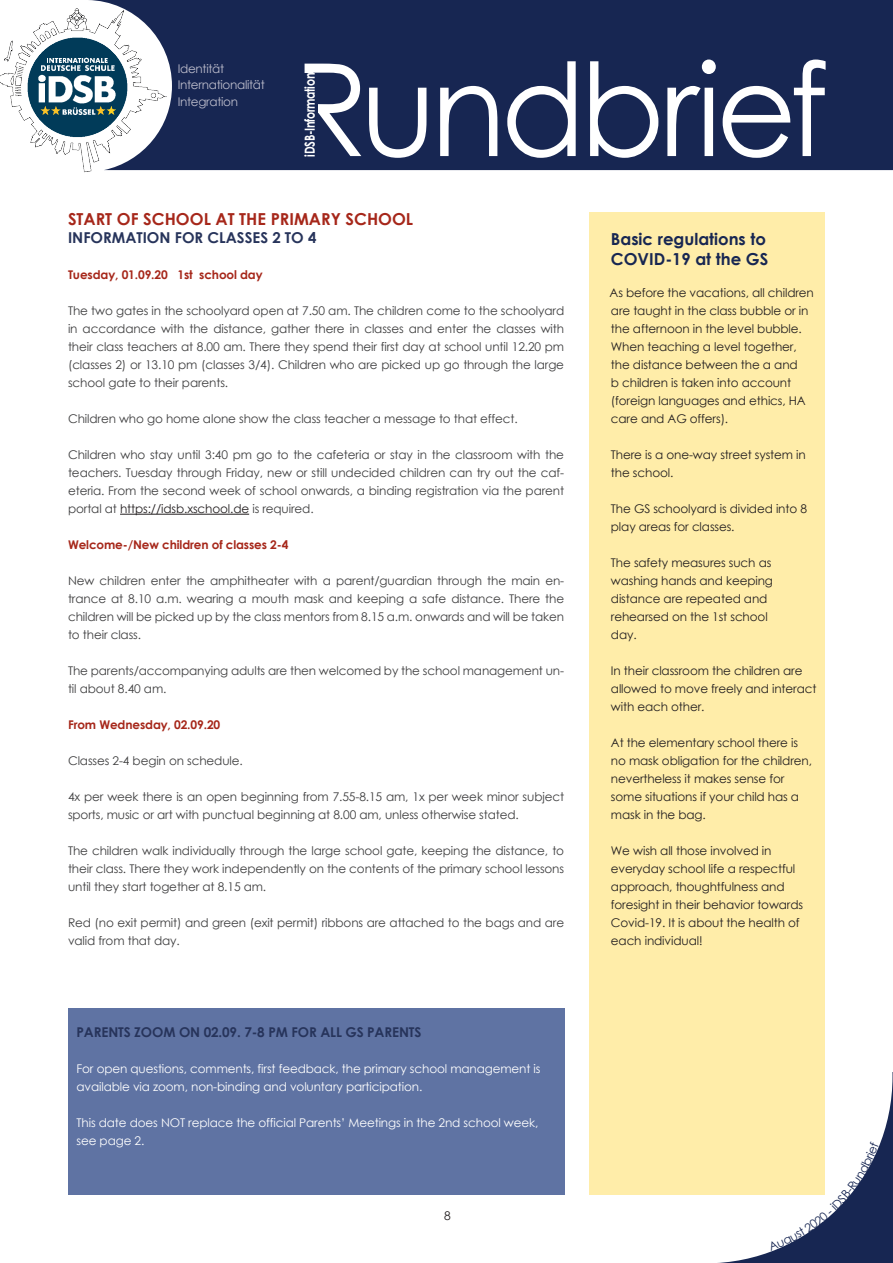
<style>
.page{position:relative;width:893px;height:1263px;background:#fff}
.page>*{position:absolute;margin:0;border:0;box-sizing:border-box;transform-origin:0 0}
.t1{font:128.7px "Century Gothic";letter-spacing:-.04em;color:#fff;scale:.96 1}
.t2{font:700 16.5px/19.8px "Century Gothic";color:#172652}
.t3{font:700 16.5px "Century Gothic";color:#a6271a}
.t4{font:700 15px "Century Gothic";color:#27345b}
.t5{font:700 13.8px "Century Gothic";letter-spacing:-.025em;color:#fff;scale:.8 1}
.t6{font:700 13.5px "Century Gothic";letter-spacing:-.01em;color:#27345b}
.t7{font:12px/18px "Century Gothic";letter-spacing:-.01em;color:#3e3e3f;text-align:justify}
.t8{font:12px/18px "Century Gothic";letter-spacing:-.01em;color:#231f20}
.t9{font:12px/18px "Century Gothic";letter-spacing:-.01em;color:#fff}
.t10{font:700 12px "Century Gothic";letter-spacing:-.01em;color:#a6271a}
.t11{font:12px/16.5px "Century Gothic";letter-spacing:-.025em;color:#bdbdcc}
.s1{color:#231f20}
</style>
<div class="page">
<div style="left:171px;top:0;width:722px;height:170px;background:#172652"></div>
<div style="left:304px;top:73px;width:14px;height:88px;background:#172652"></div>
<img style="left:0;top:0;width:171px;height:173px">
<div style="left:590px;top:213px;width:235px;height:982px;background:#ffeda9"></div>
<hr style="left:120px;top:514px;width:129px;height:1px;background:#231f20">
<div style="left:68px;top:1009px;width:496px;height:186px;background:#5f73a3"></div>
<svg style="left:718px;top:1072px;width:175px;height:191px"></svg>
<p class="t11" style="left:178px;top:60px;width:89px">Identität<br>Internationalität<br>Integration</p>
<h1 class="t1" style="left:293px;top:20px;width:558px">Rundbrief</h1>
<p class="t5" style="left:299px;top:157px;width:106px;rotate:-90deg">iDSB-Information</p>
<h2 class="t3" style="left:68px;top:206px;width:347px">START OF SCHOOL AT THE PRIMARY SCHOOL</h2>
<p class="t4" style="left:68px;top:226px;width:250px">INFORMATION FOR CLASSES 2 TO 4</p>
<p class="t10" style="left:68px;top:266px;width:196px">Tuesday, 01.09.20 1st school day</p>
<p class="t7" style="left:68px;top:301px;width:498px">The two gates in the schoolyard open at 7.50 am. The children come to the schoolyard in accordance with the distance, gather there in classes and enter the classes with their class teachers at 8.00 am. There they spend their first day at school until 12.20 pm (classes 2) or 13.10 pm (classes 3/4). Children who are picked up go through the large school gate to their parents.</p>
<p class="t7" style="left:68px;top:409px;width:451px">Children who go home alone show the class teacher a message to that effect.</p>
<p class="t7" style="left:68px;top:445px;width:498px">Children who stay until 3:40 pm go to the cafeteria or stay in the classroom with the teachers. Tuesday through Friday, new or still undecided children can try out the caf&shy;eteria. From the second week of school onwards, a binding registration via the parent portal at <span class="s1">https://idsb.xschool.de</span> is required.</p>
<p class="t10" style="left:68px;top:536px;width:222px">Welcome-/New children of classes 2-4</p>
<p class="t7" style="left:68px;top:571px;width:498px">New children enter the amphitheater with a parent/guardian through the main en&shy;trance at 8.10 a.m. wearing a mouth mask and keeping a safe distance. There the children will be picked up by the class mentors from 8.15 a.m. onwards and will be taken to their class.</p>
<p class="t7" style="left:68px;top:661px;width:498px">The parents/accompanying adults are then welcomed by the school management un&shy;til about 8.40 am.</p>
<p class="t10" style="left:68px;top:716px;width:154px">From Wednesday, 02.09.20</p>
<p class="t7" style="left:68px;top:751px;width:176px">Classes 2-4 begin on schedule.</p>
<p class="t7" style="left:68px;top:787px;width:498px">4x per week there is an open beginning from 7.55-8.15 am, 1x per week minor subject sports, music or art with punctual beginning at 8.00 am, unless otherwise stated.</p>
<p class="t7" style="left:68px;top:841px;width:498px">The children walk individually through the large school gate, keeping the distance, to their class. There they work independently on the contents of the primary school lessons until they start together at 8.15 am.</p>
<p class="t7" style="left:68px;top:913px;width:498px">Red (no exit permit) and green (exit permit) ribbons are attached to the bags and are valid from that day.</p>
<p class="t6" style="left:77px;top:1022px;width:346px">PARENTS ZOOM ON 02.09. 7-8 PM FOR ALL GS PARENTS</p>
<p class="t9" style="left:77px;top:1059px;width:465px">For open questions, comments, first feedback, the primary school management is available via zoom, non-binding and voluntary participation.</p>
<p class="t9" style="left:77px;top:1113px;width:463px">This date does NOT replace the official Parents’ Meetings in the 2nd school week, see page 2.</p>
<p class="t8" style="left:444px;top:1206px;width:8px">8</p>
<h2 class="t2" style="left:611px;top:228px;width:159px">Basic regulations to<br>COVID-19 at the GS</h2>
<p class="t8" style="left:610px;top:283px;width:206px">As before the vacations, all children are taught in the class bubble or in the afternoon in the level bubble.<br>When teaching a level together, the distance between the a and<br>b children is taken into account (foreign languages and ethics, HA care and AG offers).</p>
<p class="t8" style="left:611px;top:445px;width:196px">There is a one-way street system in the school.</p>
<p class="t8" style="left:611px;top:499px;width:198px">The GS schoolyard is divided into 8 play areas for classes.</p>
<p class="t8" style="left:611px;top:553px;width:164px">The safety measures such as washing hands and keeping distance are repeated and rehearsed on the 1st school day.</p>
<p class="t8" style="left:611px;top:661px;width:207px">In their classroom the children are allowed to move freely and interact with each other.</p>
<p class="t8" style="left:611px;top:733px;width:203px">At the elementary school there is no mask obligation for the children, nevertheless it makes sense for some situations if your child has a mask in the bag.</p>
<p class="t8" style="left:611px;top:841px;width:194px">We wish all those involved in everyday school life a respectful approach, thoughtfulness and foresight in their behavior towards<br>Covid-19. It is about the health of each individual!</p>
</div>
